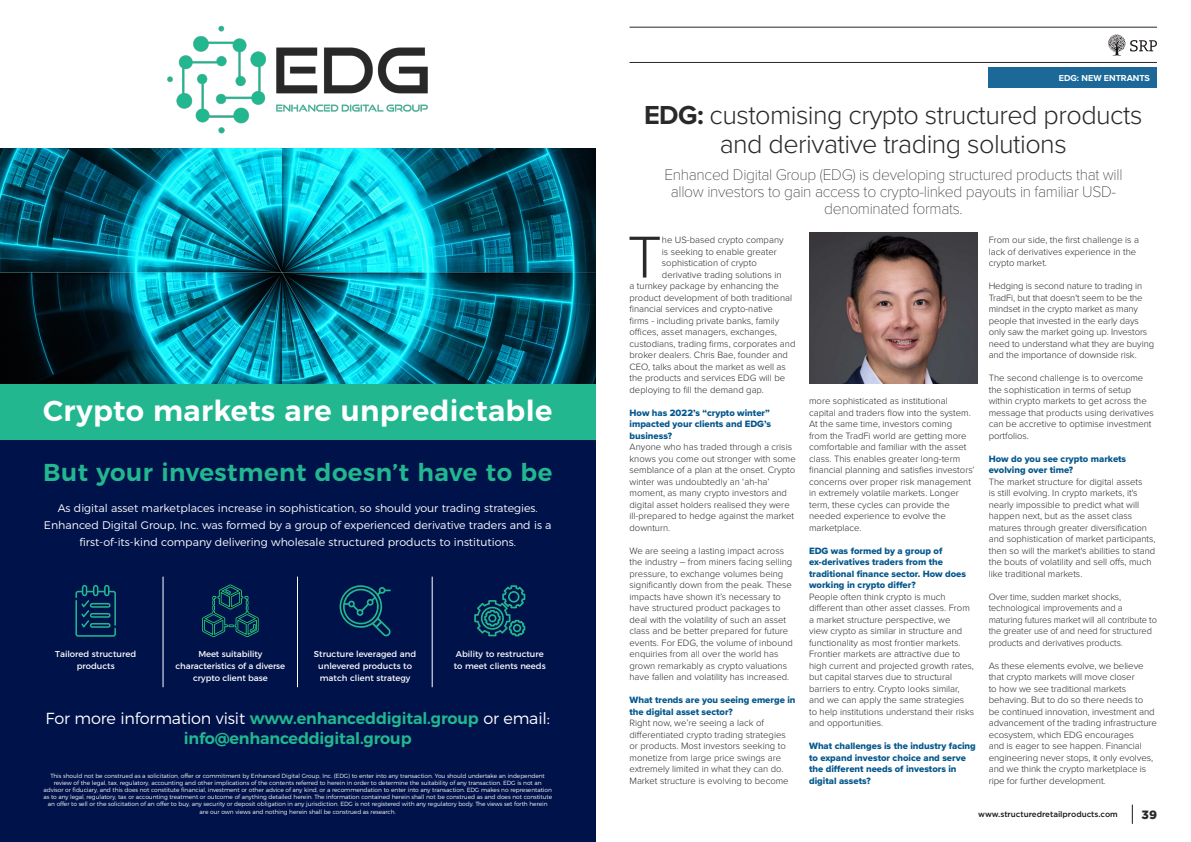
<style>
.page{position:relative;width:1191px;height:842px;background:#fff}
.page>*{position:absolute;margin:0;border:0;box-sizing:border-box;transform-origin:0 0}
.t1{font:300 61.2px "Proxima Nova";color:#292929}
.t2{font:600 28.9px "Montserrat";letter-spacing:.01em;color:#fff}
.t3{font:300 27px/29px "Proxima Nova";letter-spacing:-.02em;color:#292929;text-align:center}
.t4{font:600 24.4px "Montserrat";letter-spacing:.02em;color:#22b78f}
.t5{font:100 16px/17px "Proxima Nova T";letter-spacing:-.02em;color:#292929;text-align:center}
.t6{font:600 16px/19.2px "Montserrat";letter-spacing:-.01em;color:#22b78f;text-align:center}
.t7{font:900 12px "Gotham";color:#292929}
.t8{font:300 11px/17px "Montserrat";color:#fff;text-align:center}
.t9{font:300 9.5px/11.5px "Proxima Nova";color:#292929}
.t10{font:9.5px/11.5px "Proxima Nova Extrabld";color:#03578c}
.t11{font:700 9px "Proxima Nova";color:#fff}
.t12{font:8.5px/12px "Montserrat";color:#fff;text-align:center}
.t13{font:500 8px "Gotham";color:#1b151a}
.t14{font:300 6px/7.2px "Montserrat";letter-spacing:-.01em;color:#fff;text-align:center}
.s1{font-weight:300;color:#fff}
.s2{font-weight:700}
</style>
<div class="page">
<hr style="left:629px;top:27px;width:528px;height:1px;background:#292929">
<svg style="left:1132px;top:804px;width:1px;height:20px"></svg>
<svg style="left:1108px;top:34px;width:49px;height:22px"></svg>
<hr style="left:629px;top:62px;width:528px;height:1px;background:#292929">
<div style="left:0;top:214px;width:595px;height:628px;background:#00124a"></div>
<img style="left:167px;top:25px;width:261px;height:109px">
<div style="left:0;top:384px;width:595px;height:56px;background:#22b78f"></div>
<img style="left:0;top:149px;width:595px;height:235px">
<hr style="left:163px;top:577px;width:1px;height:110px;background:#fff">
<hr style="left:297px;top:577px;width:1px;height:110px;background:#fff">
<hr style="left:432px;top:577px;width:1px;height:110px;background:#fff">
<svg style="left:75px;top:585px;width:41px;height:52px"></svg>
<svg style="left:474px;top:585px;width:51px;height:51px"></svg>
<svg style="left:339px;top:585px;width:52px;height:51px"></svg>
<svg style="left:202px;top:584px;width:57px;height:54px"></svg>
<img style="left:809px;top:233px;width:168px;height:151px">
<div style="left:988px;top:67px;width:169px;height:21px;background:#1c6898"></div>
<h2 class="t2" style="left:43px;top:387px;width:510px">Crypto markets are unpredictable</h2>
<h3 class="t4" style="left:43px;top:452px;width:510px">But your investment doesn’t have to be</h3>
<p class="t8" style="left:44px;top:498px;width:509px">As digital asset marketplaces increase in sophistication, so should your trading strategies.<br>Enhanced Digital Group, Inc. was formed by a group of experienced derivative traders and is a first-of-its-kind company delivering wholesale structured products to institutions.</p>
<p class="t12" style="left:55px;top:647px;width:83px">Tailored structured products</p>
<p class="t12" style="left:176px;top:647px;width:111px">Meet suitability characteristics of a diverse crypto client base</p>
<p class="t12" style="left:314px;top:647px;width:104px">Structure leveraged and unlevered products to match client strategy</p>
<p class="t12" style="left:454px;top:647px;width:93px;text-align:left">Ability to restructure to meet clients needs</p>
<h3 class="t6" style="left:46px;top:708px;width:506px"><span class="s1">For more information visit</span> www.enhanceddigital.group <span class="s1">or email: </span>info@enhanceddigital.group</h3>
<p class="t14" style="left:43px;top:771px;width:510px">This should not be construed as a solicitation, offer or commitment by Enhanced Digital Group, Inc. (EDG) to enter into any transaction. You should undertake an independent review of the legal, tax, regulatory, accounting and other implications of the contents referred to herein in order to determine the suitability of any transaction. EDG is not an advisor or fiduciary, and this does not constitute financial, investment or other advice of any kind, or a recommendation to enter into any transaction. EDG makes no representation as to any legal, regulatory, tax or accounting treatment or outcome of anything detailed herein. The information contained herein shall not be construed as and does not constitute an offer to sell or the solicitation of an offer to buy, any security or deposit obligation in any jurisdiction. EDG is not registered with any regulatory body. The views set forth herein are our own views and nothing herein shall be construed as research.</p>
<p class="t11" style="left:1054px;top:71px;width:97px">EXECUTIVE SUMMARY</p>
<p class="t11" style="left:1058px;top:71px;width:93px">EDG: NEW ENTRANTS</p>
<h3 class="t3" style="left:644px;top:99px;width:500px"><span class="s2">EDG:</span> customising crypto structured products and derivative trading solutions</h3>
<h3 class="t5" style="left:664px;top:165px;width:459px">Enhanced Digital Group (EDG) is developing structured products that will allow investors to gain access to crypto-linked payouts in familiar USD&shy;denominated formats.</h3>
<h1 class="t1" style="left:627px;top:211px;width:36px">T</h1>
<p class="t9" style="left:662px;top:234px;width:123px">he US-based crypto company</p>
<p class="t9" style="left:662px;top:245px;width:116px">is seeking to enable greater</p>
<p class="t9" style="left:662px;top:257px;width:96px">sophistication of crypto</p>
<p class="t9" style="left:662px;top:268px;width:121px">derivative trading solutions in</p>
<p class="t9" style="left:629px;top:280px;width:151px">a turnkey package by enhancing the</p>
<p class="t9" style="left:629px;top:291px;width:164px">product development of both traditional</p>
<p class="t9" style="left:629px;top:303px;width:145px">financial services and crypto-native</p>
<p class="t9" style="left:629px;top:314px;width:151px">firms - including private banks, family</p>
<p class="t9" style="left:629px;top:326px;width:149px">offices, asset managers, exchanges,</p>
<p class="t9" style="left:629px;top:337px;width:167px">custodians, trading firms, corporates and</p>
<p class="t9" style="left:629px;top:349px;width:160px">broker dealers. Chris Bae, founder and</p>
<p class="t9" style="left:629px;top:360px;width:158px">CEO, talks about the market as well as</p>
<p class="t9" style="left:629px;top:372px;width:157px">the products and services EDG will be</p>
<p class="t9" style="left:629px;top:383px;width:136px">deploying to fill the demand gap.</p>
<p class="t10" style="left:629px;top:407px;width:143px">How has 2022’s “crypto winter” impacted your clients and EDG’s business?</p>
<p class="t9" style="left:629px;top:441px;width:168px">Anyone who has traded through a crisis knows you come out stronger with some semblance of a plan at the onset. Crypto winter was undoubtedly an ‘ah-ha’ moment, as many crypto investors and digital asset holders realised they were ill-prepared to hedge against the market downturn.</p>
<p class="t9" style="left:629px;top:544px;width:165px">We are seeing a lasting impact across the industry – from miners facing selling pressure, to exchange volumes being significantly down from the peak. These impacts have shown it’s necessary to have structured product packages to deal with the volatility of such an asset class and be better prepared for future events. For EDG, the volume of inbound enquiries from all over the world has grown remarkably as crypto valuations have fallen and volatility has increased.</p>
<p class="t10" style="left:629px;top:694px;width:167px">What trends are you seeing emerge in the digital asset sector?</p>
<p class="t9" style="left:629px;top:717px;width:161px">Right now, we’re seeing a lack of differentiated crypto trading strategies or products. Most investors seeking to monetize from large price swings are extremely limited in what they can do.<br>Market structure is evolving to become</p>
<p class="t9" style="left:809px;top:395px;width:167px">more sophisticated as institutional capital and traders flow into the system.<br>At the same time, investors coming<br>from the TradFi world are getting more comfortable and familiar with the asset class. This enables greater long-term financial planning and satisfies investors’ concerns over proper risk management in extremely volatile markets. Longer term, these cycles can provide the needed experience to evolve the marketplace.</p>
<p class="t10" style="left:809px;top:545px;width:158px">EDG was formed by a group of ex-derivatives traders from the traditional finance sector. How does working in crypto differ?</p>
<p class="t9" style="left:809px;top:590px;width:167px">People often think crypto is much different than other asset classes. From a market structure perspective, we<br>view crypto as similar in structure and functionality as most frontier markets.<br>Frontier markets are attractive due to high current and projected growth rates, but capital starves due to structural barriers to entry. Crypto looks similar, and we can apply the same strategies to help institutions understand their risks and opportunities.</p>
<p class="t10" style="left:809px;top:740px;width:168px">What challenges is the industry facing to expand investor choice and serve the different needs of investors in digital assets?</p>
<p class="t9" style="left:988px;top:234px;width:152px">From our side, the first challenge is a lack of derivatives experience in the crypto market.</p>
<p class="t9" style="left:988px;top:280px;width:167px">Hedging is second nature to trading in TradFi, but that doesn't seem to be the mindset in the crypto market as many people that invested in the early days only saw the market going up. Investors need to understand what they are buying and the importance of downside risk.</p>
<p class="t9" style="left:988px;top:372px;width:166px">The second challenge is to overcome the sophistication in terms of setup within crypto markets to get across the message that products using derivatives can be accretive to optimise investment portfolios.</p>
<p class="t10" style="left:988px;top:453px;width:139px">How do you see crypto markets evolving over time?</p>
<p class="t9" style="left:988px;top:475px;width:168px">The market structure for digital assets<br>is still evolving. In crypto markets, it's nearly impossible to predict what will happen next, but as the asset class matures through greater diversification and sophistication of market participants, then so will the market's abilities to stand the bouts of volatility and sell offs, much like traditional markets.</p>
<p class="t9" style="left:988px;top:590px;width:170px">Over time, sudden market shocks, technological improvements and a maturing futures market will all contribute to the greater use of and need for structured products and derivatives products.</p>
<p class="t9" style="left:988px;top:659px;width:170px">As these elements evolve, we believe that crypto markets will move closer<br>to how we see traditional markets behaving. But to do so there needs to<br>be continued innovation, investment and advancement of the trading infrastructure ecosystem, which EDG encourages<br>and is eager to see happen. Financial engineering never stops, it only evolves, and we think the crypto marketplace is ripe for further development.</p>
<p class="t13" style="left:978px;top:809px;width:141px">www.structuredretailproducts.com</p>
<p class="t7" style="left:1141px;top:806px;width:17px">39</p>
</div>
